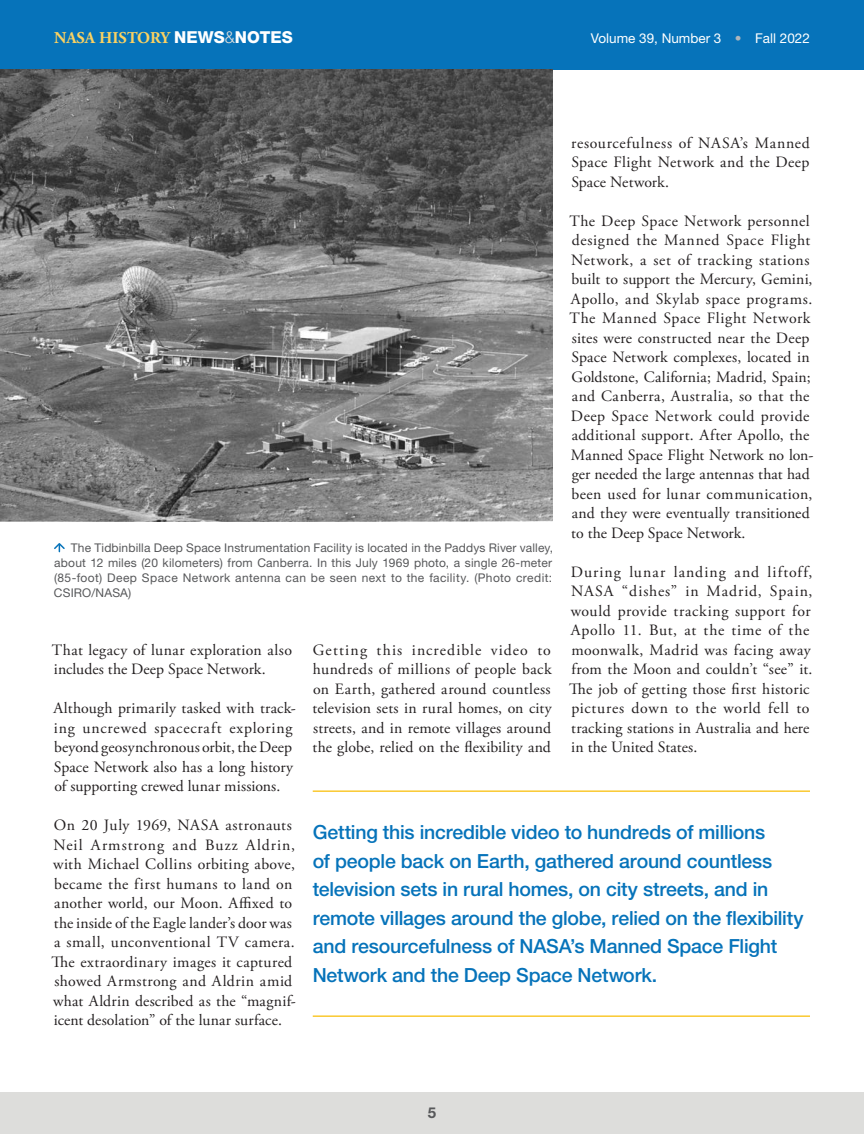
<style>
.page{position:relative;width:864px;height:1134px;background:#fff}
.page>*{position:absolute;margin:0;border:0;box-sizing:border-box;transform-origin:0 0}
.Pullquote{font:500 19.5px/28.5px "Helvetica Neue LT Std";letter-spacing:-.01em;color:#0673ba}
.t1{font:700 16.5px "Adobe Garamond Pro";color:#fbd262}
.Body{font:15.75px/19.5px "Adobe Garamond Pro";letter-spacing:.02em;color:#231f20}
.t2{font:700 15px "Helvetica Neue LT Std";color:#57585a}
.t3{font:13.5px "Helvetica Neue LT Std";color:#fff}
.t4{font:12px/15px "Helvetica Neue LT Std";letter-spacing:.03em;color:#57585a;text-align:justify}
.s1{font-family:"Helvetica Neue LT Std";font-weight:800;color:#fff}
.s2{font-family:"Helvetica Neue LT Std";font-weight:300;color:#dddddb}
.s3{color:#aeb5bb}
</style>
<div class="page">
<div style="left:0;top:1092px;width:864px;height:42px;background:#dddddb"></div>
<div style="left:0;top:0;width:864px;height:70px;background:#0673ba"></div>
<img style="left:0;top:70px;width:552px;height:452px">
<svg style="left:54px;top:543px;width:11px;height:9px"></svg>
<hr style="left:313px;top:790px;width:497px;height:2px;background:#fac82f">
<hr style="left:313px;top:1015px;width:497px;height:2px;background:#fac82f">
<p class="t1" style="left:54px;top:28px;width:240px">NASA HISTORY <span class="s1">NEWS</span><span class="s2">&amp;</span><span class="s1">NOTES</span></p>
<p class="t3" style="left:591px;top:30px;width:221px">Volume 39, Number 3 <span class="s3">•</span> Fall 2022</p>
<p class="Body" style="left:571px;top:134px;width:240px;text-align:justify">resourcefulness of NASA’s Manned Space Flight Network and the Deep Space Network.</p>
<p class="Body" style="left:569px;top:212px;width:246px">The Deep Space Network personnel designed the Manned Space Flight Network, a set of tracking stations built to support the Mercury, Gemini, Apollo, and Skylab space programs.<br>The Manned Space Flight Network sites were constructed near the Deep Space Network complexes, located in Goldstone, California; Madrid, Spain; and Canberra, Australia, so that the Deep Space Network could provide additional support. After Apollo, the Manned Space Flight Network no lon&shy;ger needed the large antennas that had been used for lunar communication, and they were eventually transitioned to the Deep Space Network.</p>
<p class="Body" style="left:569px;top:563px;width:245px">During lunar landing and liftoff, NASA “dishes” in Madrid, Spain, would provide tracking support for Apollo 11. But, at the time of the moonwalk, Madrid was facing away from the Moon and couldn’t “see” it.<br>The job of getting those first historic pictures down to the world fell to tracking stations in Australia and here in the United States.</p>
<p class="t4" style="left:54px;top:540px;width:501px;text-indent:17px">The Tidbinbilla Deep Space Instrumentation Facility is located in the Paddys River valley, about 12 miles (20 kilometers) from Canberra. In this July 1969 photo, a single 26-meter (85-foot) Deep Space Network antenna can be seen next to the facility. (Photo credit:<br>CSIRO/NASA)</p>
<p class="Body" style="left:52px;top:641px;width:242px">That legacy of lunar exploration also includes the Deep Space Network.</p>
<p class="Body" style="left:53px;top:699px;width:244px">Although primarily tasked with track&shy;ing uncrewed spacecraft exploring beyond geosynchronous orbit, the Deep Space Network also has a long history of supporting crewed lunar missions.</p>
<p class="Body" style="left:52px;top:816px;width:246px">On 20 July 1969, NASA astronauts Neil Armstrong and Buzz Aldrin, with Michael Collins orbiting above, became the first humans to land on another world, our Moon. Affixed to the inside of the Eagle lander’s door was a small, unconventional TV camera.<br>The extraordinary images it captured showed Armstrong and Aldrin amid what Aldrin described as the “magnif&shy;icent desolation” of the lunar surface.</p>
<p class="Body" style="left:313px;top:641px;width:241px;text-align:justify">Getting this incredible video to hundreds of millions of people back on Earth, gathered around countless television sets in rural homes, on city streets, and in remote villages around the globe, relied on the flexibility and</p>
<p class="Pullquote" style="left:313px;top:818px;width:492px">Getting this incredible video to hundreds of millions<br>of people back on Earth, gathered around countless television sets in rural homes, on city streets, and in remote villages around the globe, relied on the flexibility and resourcefulness of NASA’s Manned Space Flight Network and the Deep Space Network.</p>
<p class="t2" style="left:428px;top:1103px;width:10px">5</p>
</div>
